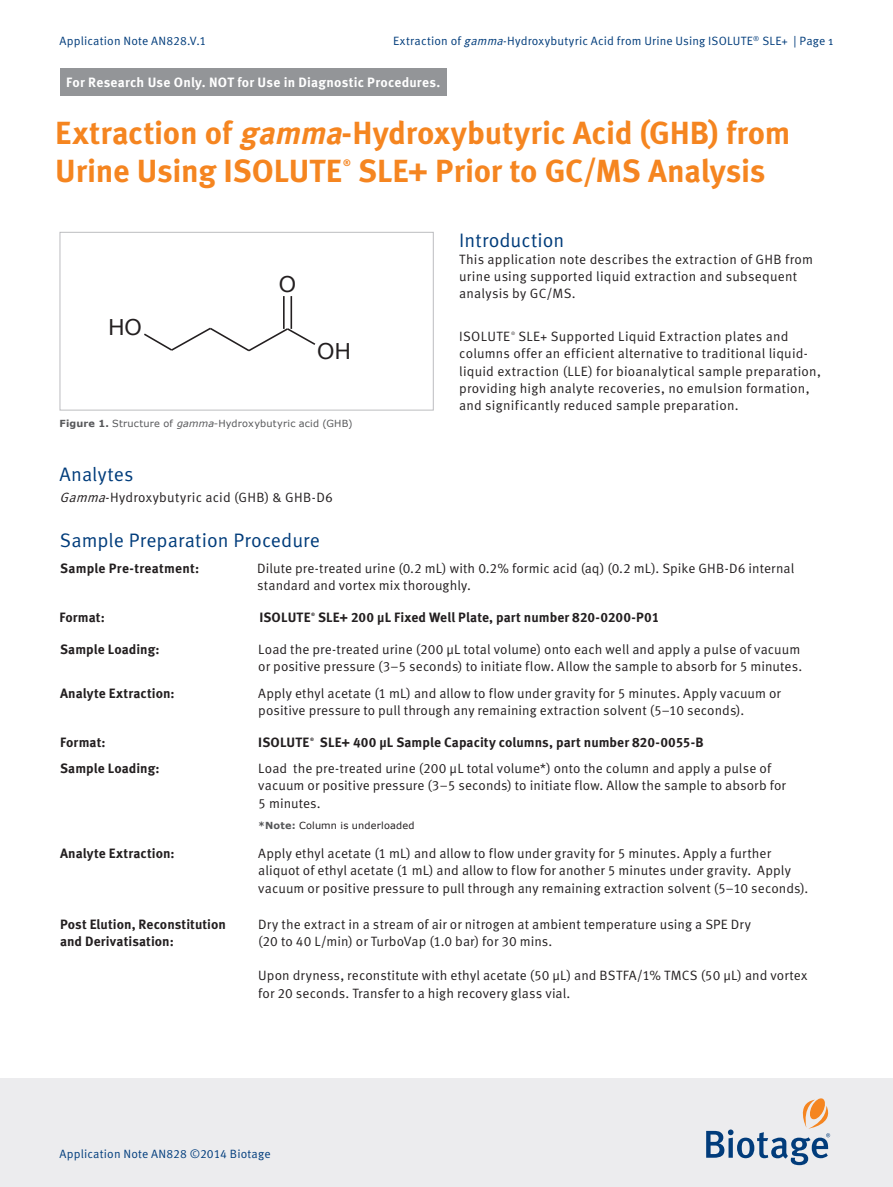
<style>
.page{position:relative;width:893px;height:1187px;background:#fff}
.page>*{position:absolute;margin:0;border:0;box-sizing:border-box;transform-origin:0 0}
.t1{font:700 31.95px/37.5px "Meta OT";letter-spacing:-.005em;color:#f58520}
.t2{font:22.2px "Arial";color:#231f20}
.t3{font:19.5px "Meta OT Norm";letter-spacing:.005em;color:#013c7b}
.t4{font:13.5px/17.2px "Meta OT Norm";letter-spacing:.01em;color:#231f20}
.t5{font:700 13.5px/17.2px "Meta OT";letter-spacing:.005em;color:#231f20}
.t6{font:700 13.5px "Meta OT";letter-spacing:.015em;color:#fff}
.t7{font:12px "Meta OT Norm";letter-spacing:.015em;color:#013c7b}
.t8{font:12px "Meta OT Norm";letter-spacing:.01em;color:#013d7d}
.t9{font:9.75px "Verdana";letter-spacing:.015em;color:#57585a}
.t10{font:9.75px "Verdana";letter-spacing:.02em;color:#231f20}
.t11{font:700 9.3px "Meta OT";color:#f58520}
.t12{font:700 4.65px "Meta OT";color:#231f20}
.t13{font:4.65px "Meta OT Norm";color:#231f20}
.s1{font-style:italic}
.s2{font-weight:700}
.s3{font-weight:700;color:#57585a}
</style>
<div class="page">
<div style="left:0;top:1078px;width:893px;height:108px;background:#ececee"></div>
<svg style="left:706px;top:1098px;width:124px;height:67px"></svg>
<svg style="left:144px;top:326px;width:172px;height:26px"></svg>
<hr style="left:290px;top:296px;width:2px;height:33px;background:#231f20">
<hr style="left:283px;top:296px;width:2px;height:33px;background:#231f20">
<div style="left:60px;top:232px;width:374px;height:178px;border:1px solid #bcbdc0"></div>
<div style="left:60px;top:68px;width:386px;height:28px;background:#939598"></div>
<p class="t7" style="left:60px;top:34px;width:148px">Application Note AN828.V.1</p>
<p class="t7" style="left:393px;top:34px;width:442px">Extraction of <span class="s1">gamma</span>-Hydroxybutyric Acid from Urine Using ISOLUTE<sup>®</sup> SLE+ | Page 1</p>
<p class="t6" style="left:66px;top:74px;width:375px">For Research Use Only. NOT for Use in Diagnostic Procedures.</p>
<h1 class="t1" style="left:55px;top:115px;width:737px">Extraction of <span class="s1">gamma</span>-Hydroxybutyric Acid (GHB) from<br>Urine Using ISOLUTE</h1>
<p class="t11" style="left:343px;top:157px;width:9px">®</p>
<h1 class="t1" style="left:358px;top:153px;width:409px">SLE+ Prior to GC/MS Analysis</h1>
<h2 class="t2" style="left:108px;top:313px;width:35px">HO</h2>
<h2 class="t2" style="left:279px;top:270px;width:19px">O</h2>
<h2 class="t2" style="left:317px;top:336px;width:35px">OH</h2>
<p class="t9" style="left:60px;top:417px;width:294px"><span class="s2">Figure 1.</span> Structure of <span class="s1">gamma</span>-Hydroxybutyric acid (GHB)</p>
<h3 class="t3" style="left:60px;top:462px;width:75px">Analytes</h3>
<p class="t4" style="left:60px;top:489px;width:275px"><span class="s1">Gamma</span>-Hydroxybutyric acid (GHB) &amp; GHB-D6</p>
<h3 class="t3" style="left:60px;top:528px;width:261px">Sample Preparation Procedure</h3>
<h3 class="t3" style="left:459px;top:228px;width:107px">Introduction</h3>
<p class="t4" style="left:459px;top:251px;width:355px">This application note describes the extraction of GHB from urine using supported liquid extraction and subsequent analysis by GC/MS.</p>
<p class="t4" style="left:459px;top:328px;width:53px">ISOLUTE</p>
<p class="t13" style="left:511px;top:331px;width:6px">®</p>
<p class="t4" style="left:459px;top:328px;width:363px;text-indent:59px">SLE+ Supported Liquid Extraction plates and columns offer an efficient alternative to traditional liquid&shy;liquid extraction (LLE) for bioanalytical sample preparation, providing high analyte recoveries, no emulsion formation, and significantly reduced sample preparation.</p>
<p class="t5" style="left:60px;top:560px;width:141px">Sample Pre-treatment:</p>
<p class="t4" style="left:257px;top:560px;width:539px">Dilute pre-treated urine (0.2 mL) with 0.2% formic acid (aq) (0.2 mL). Spike GHB-D6 internal standard and vortex mix thoroughly.</p>
<p class="t5" style="left:59px;top:608px;width:47px">Format:</p>
<p class="t5" style="left:259px;top:608px;width:53px">ISOLUTE</p>
<p class="t12" style="left:311px;top:611px;width:5px">®</p>
<p class="t5" style="left:318px;top:608px;width:343px">SLE+ 200 μL Fixed Well Plate, part number 820-0200-P01</p>
<p class="t5" style="left:60px;top:640px;width:101px">Sample Loading:</p>
<p class="t4" style="left:258px;top:640px;width:545px">Load the pre-treated urine (200 μL total volume) onto each well and apply a pulse of vacuum or positive pressure (3–5 seconds) to initiate flow. Allow the sample to absorb for 5 minutes.</p>
<p class="t5" style="left:60px;top:684px;width:116px">Analyte Extraction:</p>
<p class="t4" style="left:258px;top:684px;width:524px">Apply ethyl acetate (1 mL) and allow to flow under gravity for 5 minutes. Apply vacuum or positive pressure to pull through any remaining extraction solvent (5–10 seconds).</p>
<p class="t5" style="left:60px;top:733px;width:47px">Format:</p>
<p class="t5" style="left:258px;top:733px;width:53px">ISOLUTE</p>
<p class="t12" style="left:310px;top:736px;width:5px">®</p>
<p class="t5" style="left:320px;top:733px;width:385px">SLE+ 400 μL Sample Capacity columns, part number 820-0055-B</p>
<p class="t5" style="left:60px;top:760px;width:101px">Sample Loading:</p>
<p class="t4" style="left:258px;top:760px;width:529px">Load the pre-treated urine (200 μL total volume*) onto the column and apply a pulse of vacuum or positive pressure (3–5 seconds) to initiate flow. Allow the sample to absorb for<br>5 minutes.</p>
<p class="t10" style="left:258px;top:819px;width:158px"><span class="s3">*Note:</span> Column is underloaded</p>
<p class="t5" style="left:60px;top:845px;width:116px">Analyte Extraction:</p>
<p class="t4" style="left:258px;top:845px;width:551px">Apply ethyl acetate (1 mL) and allow to flow under gravity for 5 minutes. Apply a further aliquot of ethyl acetate (1 mL) and allow to flow for another 5 minutes under gravity. Apply vacuum or positive pressure to pull through any remaining extraction solvent (5–10 seconds).</p>
<p class="t5" style="left:60px;top:915px;width:167px">Post Elution, Reconstitution and Derivatisation:</p>
<p class="t4" style="left:258px;top:915px;width:494px">Dry the extract in a stream of air or nitrogen at ambient temperature using a SPE Dry (20 to 40 L/min) or TurboVap (1.0 bar) for 30 mins.</p>
<p class="t4" style="left:258px;top:967px;width:551px">Upon dryness, reconstitute with ethyl acetate (50 μL) and BSTFA/1% TMCS (50 μL) and vortex for 20 seconds. Transfer to a high recovery glass vial.</p>
<p class="t8" style="left:60px;top:1146px;width:213px">Application Note AN828 ©2014 Biotage</p>
</div>
